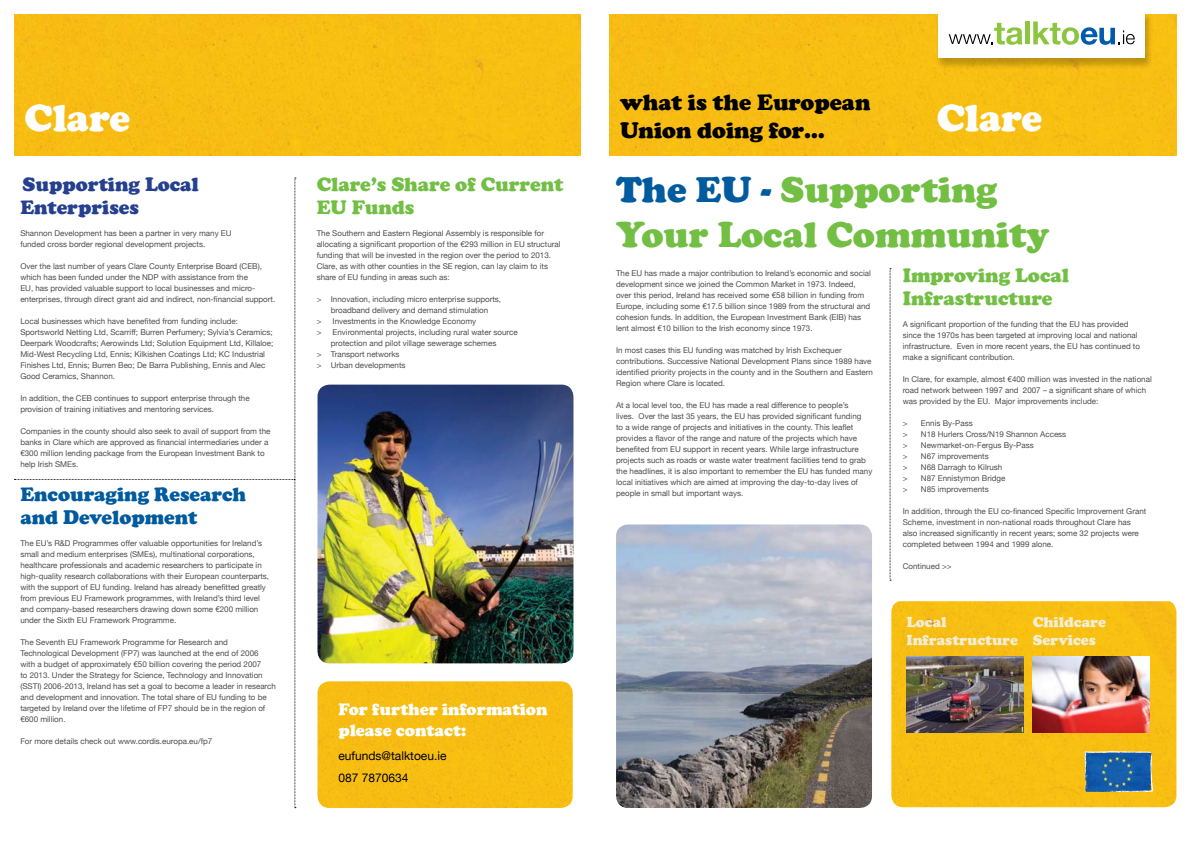
<style>
.page{position:relative;width:1191px;height:842px;background:#fff}
.page>*{position:absolute;margin:0;border:0;box-sizing:border-box;transform-origin:0 0}
.t1{font:900 39px "Cooper";color:#fff}
.t2{font:900 36.9px/44.3px "Cooper";color:#72bf44}
.t3{font:900 23px/27.6px "Cooper";color:#000}
.t4{font:900 20px/23px "Cooper";color:#72bf44}
.t5{font:900 20px/23px "Cooper";color:#005b9e}
.t6{font:900 20px/23px "Cooper";color:#25408f}
.t7{font:900 17px/21px "Cooper";color:#fff}
.t8{font:900 14.9px/18.3px "Cooper";color:#f3edd7}
.t9{font:12px/22px "Helvetica Neue";color:#000}
.t10{font:8px/11px "Helvetica Neue";color:#4d4d4f}
.s1{color:#005b9e}
</style>
<div class="page">
<div style="left:609px;top:14px;width:567px;height:142px;background:#f7be13"></div>
<div style="left:935px;top:11px;width:222px;height:64px;background:#000;opacity:.23"></div>
<div style="left:938px;top:10px;width:207px;height:48px;background:#fff"></div>
<svg style="left:948px;top:23px;width:74px;height:22px"></svg>
<hr style="left:1025px;top:21px;width:4px;height:23px;background:#8cc641">
<svg style="left:1033px;top:21px;width:101px;height:24px"></svg>
<img style="left:891px;top:601px;width:285px;height:206px">
<img style="left:906px;top:657px;width:117px;height:75px">
<img style="left:1032px;top:657px;width:117px;height:75px">
<svg style="left:1084px;top:751px;width:69px;height:42px;background:#366ea0"></svg>
<div style="left:14px;top:14px;width:567px;height:142px;background:#f7be13"></div>
<div style="left:317px;top:681px;width:256px;height:127px;background:#f7be12"></div>
<svg style="left:889px;top:268px;width:2px;height:313px"></svg>
<img style="left:616px;top:524px;width:256px;height:284px">
<svg style="left:15px;top:178px;width:281px;height:630px"></svg>
<img style="left:317px;top:385px;width:256px;height:278px">
<h1 class="t1" style="left:25px;top:95px;width:107px">Clare</h1>
<h3 class="t6" style="left:20px;top:173px;width:180px">Supporting Local<br>Enterprises</h3>
<p class="t10" style="left:20px;top:228px;width:213px">Shannon Development has been a partner in very many EU funded cross border regional development projects.</p>
<p class="t10" style="left:20px;top:261px;width:256px">Over the last number of years Clare County Enterprise Board (CEB), which has been funded under the NDP with assistance from the<br>EU, has provided valuable support to local businesses and micro&shy;enterprises, through direct grant aid and indirect, non-financial support.</p>
<p class="t10" style="left:20px;top:316px;width:254px">Local businesses which have benefited from funding include:<br>Sportsworld Netting Ltd, Scarriff; Burren Perfumery; Sylvia’s Ceramics; Deerpark Woodcrafts; Aerowinds Ltd; Solution Equipment Ltd, Killaloe; Mid-West Recycling Ltd, Ennis; Kilkishen Coatings Ltd; KC Industrial Finishes Ltd, Ennis; Burren Beo; De Barra Publishing, Ennis and Alec Good Ceramics, Shannon.</p>
<p class="t10" style="left:20px;top:393px;width:231px">In addition, the CEB continues to support enterprise through the provision of training initiatives and mentoring services.</p>
<p class="t10" style="left:20px;top:426px;width:252px">Companies in the county should also seek to avail of support from the banks in Clare which are approved as financial intermediaries under a €300 million lending package from the European Investment Bank to help Irish SMEs.</p>
<h3 class="t5" style="left:20px;top:483px;width:227px">Encouraging Research and Development</h3>
<p class="t10" style="left:20px;top:538px;width:250px">The EU’s R&amp;D Programmes offer valuable opportunities for Ireland’s small and medium enterprises (SMEs), multinational corporations, healthcare professionals and academic researchers to participate in high-quality research collaborations with their European counterparts, with the support of EU funding. Ireland has already benefitted greatly from previous EU Framework programmes, with Ireland’s third level and company-based researchers drawing down some €200 million under the Sixth EU Framework Programme.</p>
<p class="t10" style="left:20px;top:637px;width:257px">The Seventh EU Framework Programme for Research and Technological Development (FP7) was launched at the end of 2006<br>with a budget of approximately €50 billion covering the period 2007<br>to 2013. Under the Strategy for Science, Technology and Innovation (SSTI) 2006-2013, Ireland has set a goal to become a leader in research and development and innovation. The total share of EU funding to be targeted by Ireland over the lifetime of FP7 should be in the region of €600 million.</p>
<p class="t10" style="left:20px;top:736px;width:193px">For more details check out www.cordis.europa.eu/fp7</p>
<h3 class="t4" style="left:317px;top:173px;width:248px">Clare’s Share of Current<br>EU Funds</h3>
<p class="t10" style="left:317px;top:228px;width:245px">The Southern and Eastern Regional Assembly is responsible for allocating a significant proportion of the €293 million in EU structural funding that will be invested in the region over the period to 2013.<br>Clare, as with other counties in the SE region, can lay claim to its share of EU funding in areas such as:</p>
<p class="t10" style="left:317px;top:294px;width:186px">&gt; Innovation, including micro enterprise supports,</p>
<p class="t10" style="left:331px;top:305px;width:159px">broadband delivery and demand stimulation</p>
<p class="t10" style="left:317px;top:316px;width:161px">&gt; Investments in the Knowledge Economy</p>
<p class="t10" style="left:317px;top:327px;width:202px">&gt; Environmental projects, including rural water source</p>
<p class="t10" style="left:331px;top:338px;width:167px">protection and pilot village sewerage schemes</p>
<p class="t10" style="left:317px;top:349px;width:84px">&gt; Transport networks</p>
<p class="t10" style="left:317px;top:360px;width:90px">&gt; Urban developments</p>
<h3 class="t7" style="left:338px;top:699px;width:211px">For further information please contact:</h3>
<h3 class="t9" style="left:338px;top:745px;width:110px">eufunds@talktoeu.ie<br>087 7870634</h3>
<h3 class="t3" style="left:620px;top:88px;width:252px">what is the European<br>Union doing for…</h3>
<h1 class="t1" style="left:936px;top:95px;width:107px">Clare</h1>
<h2 class="t2" style="left:616px;top:168px;width:435px"><span class="s1">The EU -</span> Supporting<br>Your Local Community</h2>
<p class="t10" style="left:616px;top:268px;width:256px">The EU has made a major contribution to Ireland’s economic and social development since we joined the Common Market in 1973. Indeed, over this period, Ireland has received some €58 billion in funding from Europe, including some €17.5 billion since 1989 from the structural and cohesion funds. In addition, the European Investment Bank (EIB) has lent almost €10 billion to the Irish economy since 1973.</p>
<p class="t10" style="left:616px;top:345px;width:258px">In most cases this EU funding was matched by Irish Exchequer contributions. Successive National Development Plans since 1989 have identified priority projects in the county and in the Southern and Eastern Region where Clare is located.</p>
<p class="t10" style="left:616px;top:400px;width:258px">At a local level too, the EU has made a real difference to people’s<br>lives. Over the last 35 years, the EU has provided significant funding<br>to a wide range of projects and initiatives in the county. This leaflet provides a flavor of the range and nature of the projects which have benefited from EU support in recent years. While large infrastructure projects such as roads or waste water treatment facilities tend to grab the headlines, it is also important to remember the EU has funded many local initiatives which are aimed at improving the day-to-day lives of people in small but important ways.</p>
<h3 class="t4" style="left:902px;top:264px;width:168px">Improving Local<br>Infrastructure</h3>
<p class="t10" style="left:902px;top:318px;width:239px">A significant proportion of the funding that the EU has provided since the 1970s has been targeted at improving local and national infrastructure. Even in more recent years, the EU has continued to make a significant contribution.</p>
<p class="t10" style="left:902px;top:373px;width:250px">In Clare, for example, almost €400 million was invested in the national road network between 1997 and 2007 – a significant share of which was provided by the EU. Major improvements include:</p>
<p class="t10" style="left:902px;top:417px;width:165px">&gt; Ennis By-Pass<br>&gt; N18 Hurlers Cross/N19 Shannon Access &gt; Newmarket-on-Fergus By-Pass<br>&gt; N67 improvements<br>&gt; N68 Darragh to Kilrush<br>&gt; N87 Ennistymon Bridge<br>&gt; N85 improvements</p>
<p class="t10" style="left:902px;top:505px;width:245px">In addition, through the EU co-financed Specific Improvement Grant Scheme, investment in non-national roads throughout Clare has also increased significantly in recent years; some 32 projects were completed between 1994 and 1999 alone.</p>
<p class="t10" style="left:902px;top:560px;width:50px">Continued &gt;&gt;</p>
<h3 class="t8" style="left:906px;top:612px;width:113px">Local<br>Infrastructure</h3>
<h3 class="t8" style="left:1032px;top:612px;width:75px">Childcare<br>Services</h3>
</div>
